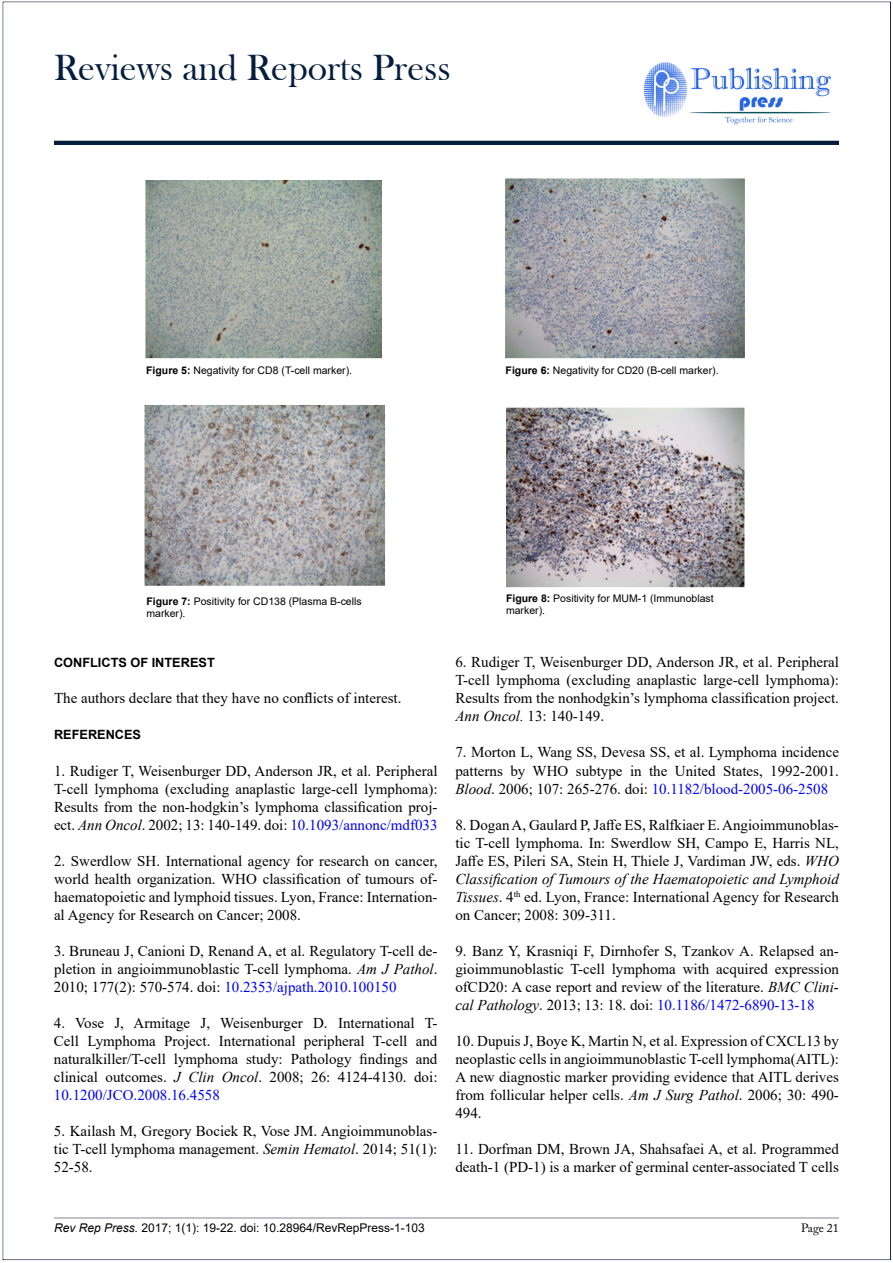
<style>
.page{position:relative;width:893px;height:1263px;background:#fff}
.page>*{position:absolute;margin:0;border:0;box-sizing:border-box;transform-origin:0 0}
.t1{font:37.5px "Bask Old Face";color:#061e3d}
.t2{font:15px/18px "Times New Roman";color:#000;text-align:justify}
.t3{font:700 12.75px "Arial";color:#000}
.t4{font:12px "Arial";color:#000}
.t5{font:12px "Adobe Caslon Pro";color:#000}
.t6{font:10.5px/12.6px "Arial";color:#000}
.s1{font-weight:700}
.s2{font-style:italic}
.s3{color:#0000fa}
</style>
<div class="page">
<div style="left:41px;top:129px;width:810px;height:18px;background:#f9f2f3;opacity:.75"></div>
<img style="left:636px;top:62px;width:203px;height:68px">
<div style="left:41px;top:1204px;width:810px;height:15px;background:#f9f2f3;opacity:.75"></div>
<img style="left:145px;top:180px;width:237px;height:179px">
<img style="left:505px;top:178px;width:240px;height:181px">
<img style="left:144px;top:405px;width:242px;height:181px">
<img style="left:506px;top:407px;width:239px;height:181px">
<h1 class="t1" style="left:54px;top:47px;width:398px">Reviews and Reports Press</h1>
<p class="t6" style="left:146px;top:364px;width:207px"><span class="s1">Figure 5:</span> Negativity for CD8 (T-cell marker).</p>
<p class="t6" style="left:506px;top:364px;width:214px"><span class="s1">Figure 6:</span> Negativity for CD20 (B-cell marker).</p>
<p class="t6" style="left:146px;top:594px;width:217px"><span class="s1">Figure 7:</span> Positivity for CD138 (Plasma B-cells marker).</p>
<p class="t3" style="left:54px;top:654px;width:162px">CONFLICTS OF INTEREST</p>
<p class="t2" style="left:54px;top:689px;width:349px">The authors declare that they have no conflicts of interest.</p>
<p class="t3" style="left:54px;top:726px;width:89px">REFERENCES</p>
<p class="t2" style="left:54px;top:761px;width:385px">1. Rudiger T, Weisenburger DD, Anderson JR, et al. Peripheral T-cell lymphoma (excluding anaplastic large-cell lymphoma):<br>Results from the non-hodgkin’s lymphoma classification proj&shy;ect. <span class="s2">Ann Oncol</span>. 2002; 13: 140-149. doi: <span class="s3">10.1093/annonc/mdf033</span></p>
<p class="t2" style="left:54px;top:851px;width:385px">2. Swerdlow SH. International agency for research on cancer, world health organization. WHO classification of tumours of&shy;haematopoietic and lymphoid tissues. Lyon, France: Internation&shy;al Agency for Research on Cancer; 2008.</p>
<p class="t2" style="left:54px;top:941px;width:385px">3. Bruneau J, Canioni D, Renand A, et al. Regulatory T-cell de&shy;pletion in angioimmunoblastic T-cell lymphoma. <span class="s2">Am J Pathol</span>.<br>2010; 177(2): 570-574. doi: <span class="s3">10.2353/ajpath.2010.100150</span></p>
<p class="t2" style="left:54px;top:1013px;width:385px">4. Vose J, Armitage J, Weisenburger D. International T-Cell Lymphoma Project. International peripheral T-cell and naturalkiller/T-cell lymphoma study: Pathology findings and clinical outcomes. <span class="s2">J Clin Oncol</span>. 2008; 26: 4124-4130. doi:<br><span class="s3">10.1200/JCO.2008.16.4558</span></p>
<p class="t2" style="left:54px;top:1121px;width:385px">5. Kailash M, Gregory Bociek R, Vose JM. Angioimmunoblas&shy;tic T-cell lymphoma management. <span class="s2">Semin Hematol</span>. 2014; 51(1):<br>52-58.</p>
<p class="t6" style="left:506px;top:591px;width:209px"><span class="s1">Figure 8:</span> Positivity for MUM-1 (Immunoblast marker).</p>
<p class="t2" style="left:455px;top:653px;width:385px">6. Rudiger T, Weisenburger DD, Anderson JR, et al. Peripheral T-cell lymphoma (excluding anaplastic large-cell lymphoma):<br>Results from the nonhodgkin’s lymphoma classification project.<br><span class="s2">Ann Oncol.</span> 13: 140-149.</p>
<p class="t2" style="left:455px;top:743px;width:385px">7. Morton L, Wang SS, Devesa SS, et al. Lymphoma incidence patterns by WHO subtype in the United States, 1992-2001.<br><span class="s2">Blood</span>. 2006; 107: 265-276. doi: <span class="s3">10.1182/blood-2005-06-2508</span></p>
<p class="t2" style="left:455px;top:815px;width:385px">8. Dogan A, Gaulard P, Jaffe ES, Ralfkiaer E. Angioimmunoblas&shy;tic T-cell lymphoma. In: Swerdlow SH, Campo E, Harris NL, Jaffe ES, Pileri SA, Stein H, Thiele J, Vardiman JW, eds. <span class="s2">WHO Classification of Tumours of the Haematopoietic and Lymphoid Tissues</span>. 4<sup>th</sup> ed. Lyon, France: International Agency for Research on Cancer; 2008: 309-311.</p>
<p class="t2" style="left:455px;top:941px;width:385px">9. Banz Y, Krasniqi F, Dirnhofer S, Tzankov A. Relapsed an&shy;gioimmunoblastic T-cell lymphoma with acquired expression ofCD20: A case report and review of the literature. <span class="s2">BMC Clini&shy;cal Pathology</span>. 2013; 13: 18. doi: <span class="s3">10.1186/1472-6890-13-18</span></p>
<p class="t2" style="left:455px;top:1031px;width:385px">10. Dupuis J, Boye K, Martin N, et al. Expression of CXCL13 by neoplastic cells in angioimmunoblastic T-cell lymphoma(AITL):<br>A new diagnostic marker providing evidence that AITL derives from follicular helper cells. <span class="s2">Am J Surg Pathol</span>. 2006; 30: 490- 494.</p>
<p class="t2" style="left:455px;top:1139px;width:385px">11. Dorfman DM, Brown JA, Shahsafaei A, et al. Programmed death-1 (PD-1) is a marker of germinal center-associated T cells</p>
<p class="t4" style="left:54px;top:1220px;width:372px"><span class="s2">Rev Rep Press.</span> 2017; 1(1): 19-22. doi: 10.28964/RevRepPress-1-103</p>
<p class="t5" style="left:801px;top:1220px;width:39px">Page 21</p>
</div>
